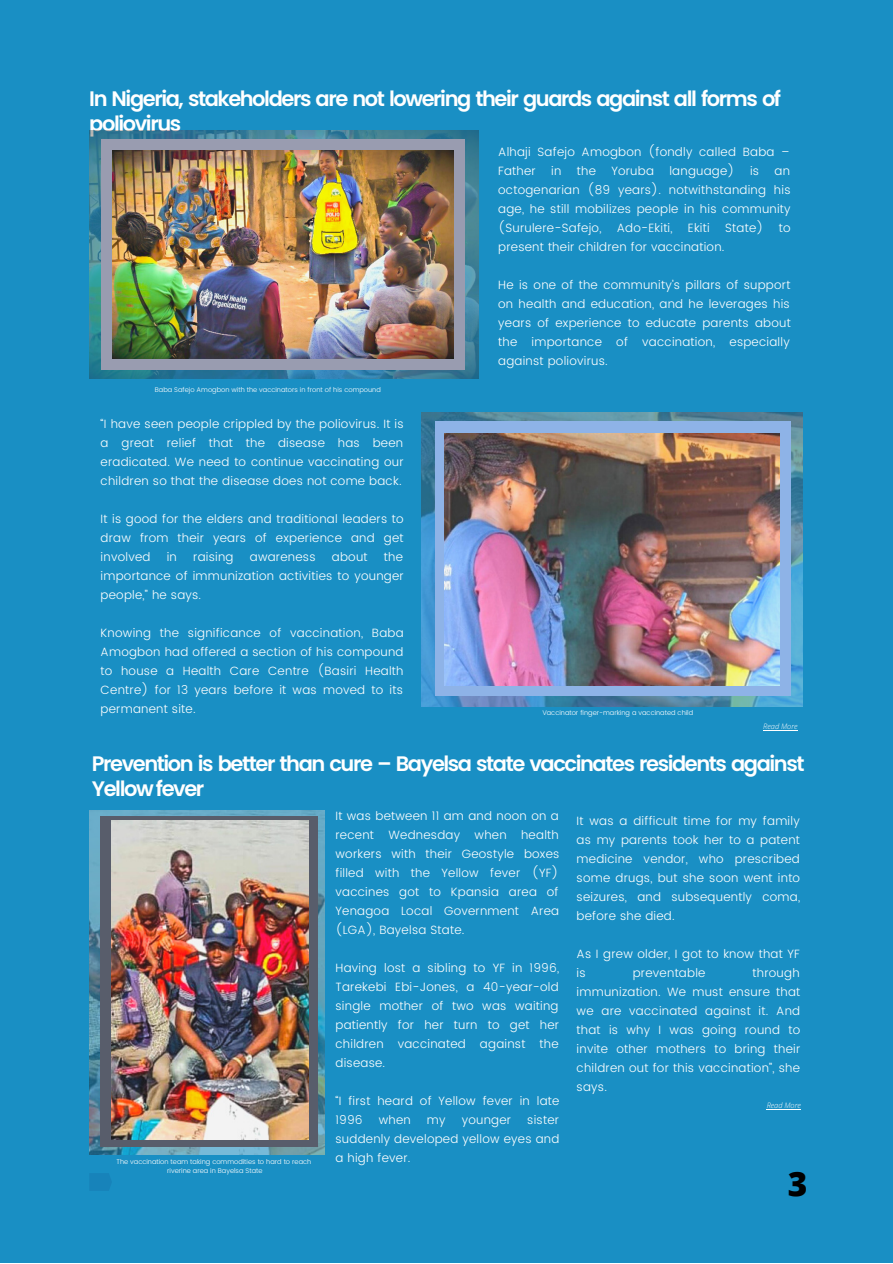
<style>
.page{position:relative;width:893px;height:1264px;background:#fff}
.page>*{position:absolute;margin:0;border:0;box-sizing:border-box;transform-origin:0 0}
.t1{font:800 33.6px "Open Sans";color:#000}
.t2{font:600 21px/24.8px "Poppins";letter-spacing:-.07em;color:#fff}
.t3{font:300 12px/19px "Poppins";letter-spacing:.02em;color:#fff;text-align:justify}
.t4{font:italic 300 7.5px "Open Sans";color:#fff}
.t5{font:300 6.75px/9px "Poppins";color:#fff;text-align:center}
</style>
<div class="page">
<div style="left:0;top:0;width:892px;height:1262px;background:#198fc4"></div>
<svg style="left:90px;top:1173px;width:21px;height:17px"></svg>
<img style="left:89px;top:131px;width:389px;height:247px">
<img style="left:421px;top:413px;width:381px;height:293px">
<div style="left:102px;top:139px;width:363px;height:230px;background:#999cb0"></div>
<img style="left:113px;top:150px;width:340px;height:208px">
<div style="left:435px;top:421px;width:355px;height:274px;background:#8eb3e7"></div>
<img style="left:444px;top:433px;width:335px;height:252px">
<img style="left:89px;top:810px;width:235px;height:344px">
<div style="left:101px;top:815px;width:217px;height:331px;background:#585d6b"></div>
<img style="left:112px;top:820px;width:197px;height:319px">
<hr style="left:763px;top:730px;width:34px;height:1px;background:#fff">
<hr style="left:766px;top:1108px;width:34px;height:1px;background:#fff">
<h2 class="t2" style="left:89px;top:86px;width:693px">In Nigeria, stakeholders are not lowering their guards against all forms of poliovirus</h2>
<p class="t3" style="left:498px;top:142px;width:293px">Alhaji Safejo Amogbon (fondly called Baba –<br>Father</p>
<p class="t3" style="left:551px;top:161px;width:12px">in</p>
<p class="t3" style="left:576px;top:161px;width:21px">the</p>
<p class="t3" style="left:611px;top:161px;width:44px">Yoruba</p>
<p class="t3" style="left:669px;top:161px;width:67px">language)</p>
<p class="t3" style="left:750px;top:161px;width:11px">is</p>
<p class="t3" style="left:498px;top:161px;width:294px;text-indent:276px">an octogenarian (89 years). notwithstanding his age, he still mobilizes people in his community (Surulere-Safejo,</p>
<p class="t3" style="left:616px;top:218px;width:57px">Ado-Ekiti,</p>
<p class="t3" style="left:687px;top:218px;width:23px">Ekiti</p>
<p class="t3" style="left:725px;top:218px;width:40px">State)</p>
<p class="t3" style="left:778px;top:218px;width:13px">to</p>
<p class="t3" style="left:498px;top:237px;width:228px">present their children for vaccination.</p>
<p class="t3" style="left:498px;top:275px;width:294px">He is one of the community’s pillars of support on health and education, and he leverages his years of experience to educate parents about the importance of vaccination, especially against poliovirus.</p>
<p class="t5" style="left:155px;top:385px;width:227px">Baba Safejo Amogbon with the vaccinators in front of his compound</p>
<p class="t3" style="left:101px;top:414px;width:304px">“I have seen people crippled by the poliovirus. It is a great relief that the disease has been eradicated. We need to continue vaccinating our children so that the disease does not come back.</p>
<p class="t3" style="left:101px;top:509px;width:304px">It is good for the elders and traditional leaders to draw from their years of experience and get involved</p>
<p class="t3" style="left:167px;top:547px;width:12px">in</p>
<p class="t3" style="left:193px;top:547px;width:42px">raising</p>
<p class="t3" style="left:250px;top:547px;width:67px">awareness</p>
<p class="t3" style="left:332px;top:547px;width:37px">about</p>
<p class="t3" style="left:101px;top:547px;width:304px;text-indent:283px">the importance of immunization activities to younger people,” he says.</p>
<p class="t3" style="left:101px;top:623px;width:304px">Knowing the significance of vaccination, Baba Amogbon had offered a section of his compound to house a Health Care Centre (Basiri Health Centre) for 13 years before it was moved to its permanent site.</p>
<p class="t5" style="left:542px;top:708px;width:152px">Vaccinator finger-marking a vaccinated child</p>
<h2 class="t2" style="left:92px;top:751px;width:714px">Prevention is better than cure – Bayelsa state vaccinates residents against<br>Yellow fever</h2>
<p class="t3" style="left:335px;top:806px;width:225px">It was between 11 am and noon on a recent Wednesday when health workers with their Geostyle boxes filled with the Yellow fever (YF) vaccines got to Kpansia area of Yenagoa Local Government Area (LGA), Bayelsa State.</p>
<p class="t3" style="left:335px;top:958px;width:225px">Having lost a sibling to YF in 1996, Tarekebi Ebi-Jones, a 40-year-old single mother of two was waiting patiently for her turn to get her children vaccinated against the disease.</p>
<p class="t3" style="left:335px;top:1091px;width:225px">“I first heard of Yellow fever in late<br>1996</p>
<p class="t4" style="left:763px;top:721px;width:36px">Read More</p>
<p class="t3" style="left:576px;top:811px;width:225px">It was a difficult time for my family as my parents took her to a patent medicine vendor, who prescribed some drugs, but she soon went into seizures, and subsequently coma, before she died.</p>
<p class="t3" style="left:576px;top:944px;width:225px">As I grew older, I got to know that YF is</p>
<p class="t3" style="left:576px;top:963px;width:225px;text-indent:176px">through immunization. We must ensure that we are vaccinated against it. And that is why I was going round to invite other mothers to bring their children out for this vaccination”, she says.</p>
<p class="t3" style="left:632px;top:963px;width:74px">preventable</p>
<p class="t4" style="left:766px;top:1100px;width:36px">Read More</p>
<p class="t3" style="left:335px;top:1110px;width:225px;text-indent:192px">sister suddenly developed yellow eyes and a high fever.</p>
<p class="t3" style="left:379px;top:1110px;width:34px">when</p>
<p class="t3" style="left:427px;top:1110px;width:20px">my</p>
<p class="t3" style="left:461px;top:1110px;width:51px">younger</p>
<p class="t5" style="left:116px;top:1157px;width:196px">The vaccination team taking commodities to hard to reach riverine area in Bayelsa State</p>
<h1 class="t1" style="left:787px;top:1160px;width:21px">3</h1>
</div>
